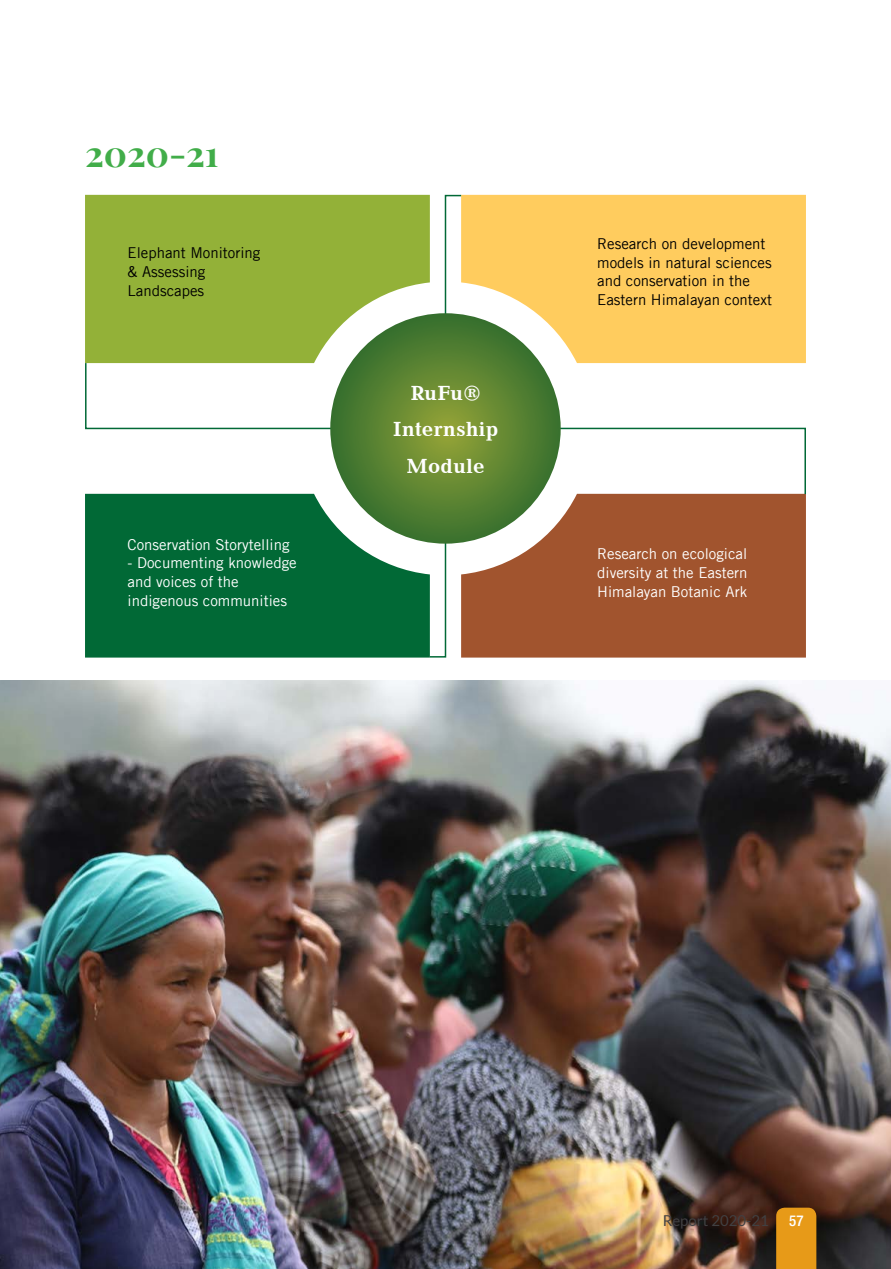
<style>
.page{position:relative;width:891px;height:1269px;background:#fff}
.page>*{position:absolute;margin:0;border:0;box-sizing:border-box;transform-origin:0 0}
.Sub_head{font:700 36px "Playfair Display";color:#41ad49}
.Under_sub_sub_head{font:700 21px "Candida BT";color:#fff}
.Body{font:15px/18.8px "Trade Gothic LT";color:#fff}
.Body-2{font:15px/18.8px "Trade Gothic LT";color:#000}
.t1{font:15px "Lato";color:#414042}
.t2{font:500 condensed 15px "Helvetica Neue";color:#fff}
</style>
<div class="page">
<img style="left:0;top:680px;width:891px;height:589px">
<svg style="left:85px;top:496px;width:343px;height:162px;background:#137344"></svg>
<div style="left:85px;top:195px;width:343px;height:167px;background:#93b138"></div>
<div style="left:463px;top:195px;width:343px;height:167px;background:#ffcc5e"></div>
<svg style="left:463px;top:496px;width:343px;height:162px;background:#a7603c"></svg>
<svg style="left:428px;top:194px;width:35px;height:464px"></svg>
<svg style="left:85px;top:362px;width:721px;height:134px"></svg>
<svg style="left:330px;top:313px;width:231px;height:231px;background:#578133"></svg>
<div style="left:776px;top:1208px;width:40px;height:61px;background:#e79a18"></div>
<p class="Sub_head" style="left:85px;top:125px;width:135px">2020-21</p>
<p class="Body-2" style="left:128px;top:243px;width:134px">Elephant Monitoring &amp; Assessing<br>Landscapes</p>
<p class="Under_sub_sub_head" style="left:410px;top:380px;width:72px">RuFu®</p>
<p class="Under_sub_sub_head" style="left:393px;top:416px;width:107px">Internship</p>
<p class="Under_sub_sub_head" style="left:407px;top:453px;width:79px">Module</p>
<p class="Body-2" style="left:597px;top:234px;width:176px">Research on development models in natural sciences and conservation in the<br>Eastern Himalayan context</p>
<p class="Body" style="left:128px;top:535px;width:164px">Conservation Storytelling</p>
<p class="Body" style="left:128px;top:554px;width:171px">- Documenting knowledge and voices of the indigenous communities</p>
<p class="Body" style="left:597px;top:544px;width:152px;text-align:justify">Research on ecological diversity at the Eastern Himalayan Botanic Ark</p>
<p class="t1" style="left:663px;top:1213px;width:108px">Report 2020-21</p>
<p class="t2" style="left:789px;top:1212px;width:16px">57</p>
</div>
